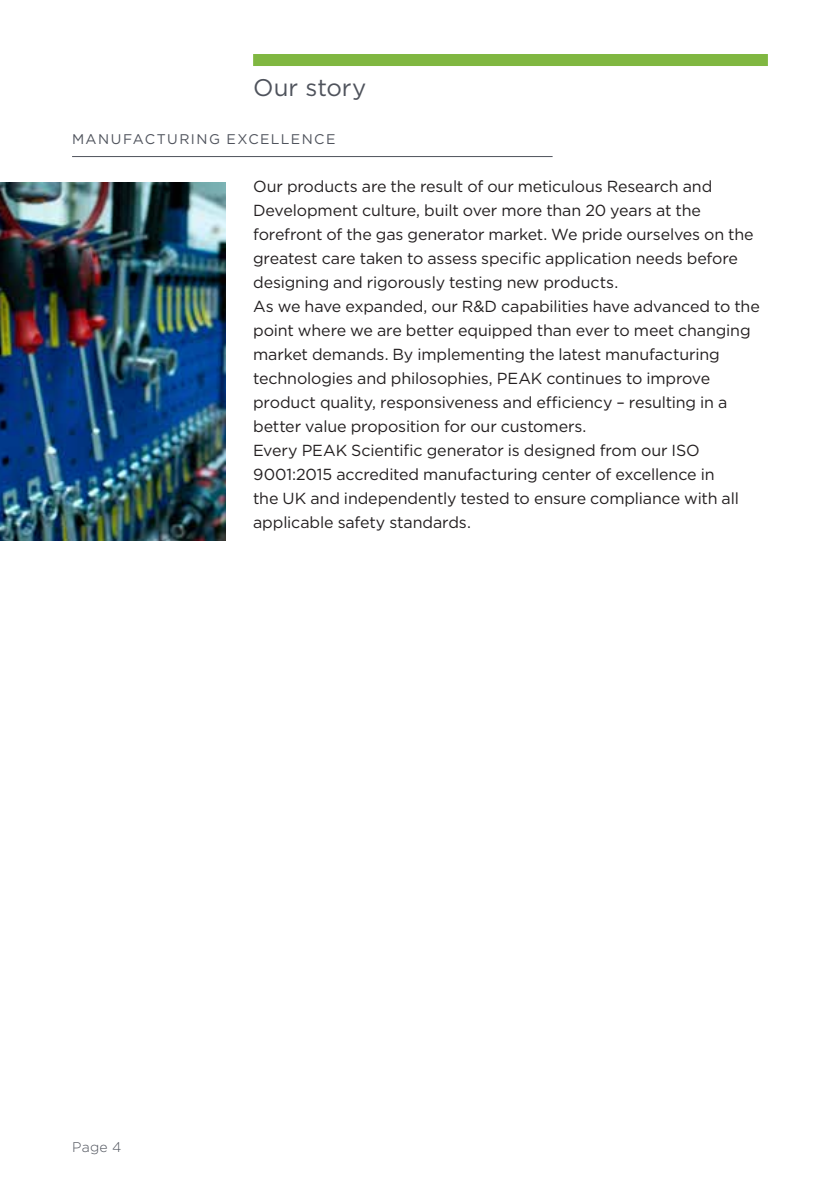
<style>
.page{position:relative;width:840px;height:1191px;background:#fff}
.page>*{position:absolute;margin:0;border:0;box-sizing:border-box;transform-origin:0 0}
.t1{font:24px "Gotham";color:#4f535c}
.t2{font:16px/24px "Gotham";letter-spacing:-.01em;color:#231f20}
.t3{font:14px "Gotham";letter-spacing:.105em;color:#4f535c}
.t4{font:300 14px "Gotham";color:#4f535c}
</style>
<div class="page">
<hr style="left:839px;top:0;width:1px;height:1191px;background:#81b641">
<div style="left:253px;top:54px;width:514px;height:12px;background:#80b741"></div>
<hr style="left:72px;top:156px;width:480px;height:1px;background:#4f535c">
<img style="left:0;top:182px;width:225px;height:359px">
<h1 class="t1" style="left:253px;top:72px;width:115px">Our story</h1>
<p class="t3" style="left:72px;top:130px;width:265px">MANUFACTURING EXCELLENCE</p>
<p class="t2" style="left:253px;top:174px;width:508px">Our products are the result of our meticulous Research and Development culture, built over more than 20 years at the forefront of the gas generator market. We pride ourselves on the greatest care taken to assess specific application needs before designing and rigorously testing new products.<br>As we have expanded, our R&amp;D capabilities have advanced to the point where we are better equipped than ever to meet changing market demands. By implementing the latest manufacturing technologies and philosophies, PEAK continues to improve product quality, responsiveness and efficiency – resulting in a better value proposition for our customers.<br>Every PEAK Scientific generator is designed from our ISO 9001:2015 accredited manufacturing center of excellence in<br>the UK and independently tested to ensure compliance with all applicable safety standards.</p>
<p class="t4" style="left:72px;top:1138px;width:51px">Page 4</p>
</div>
